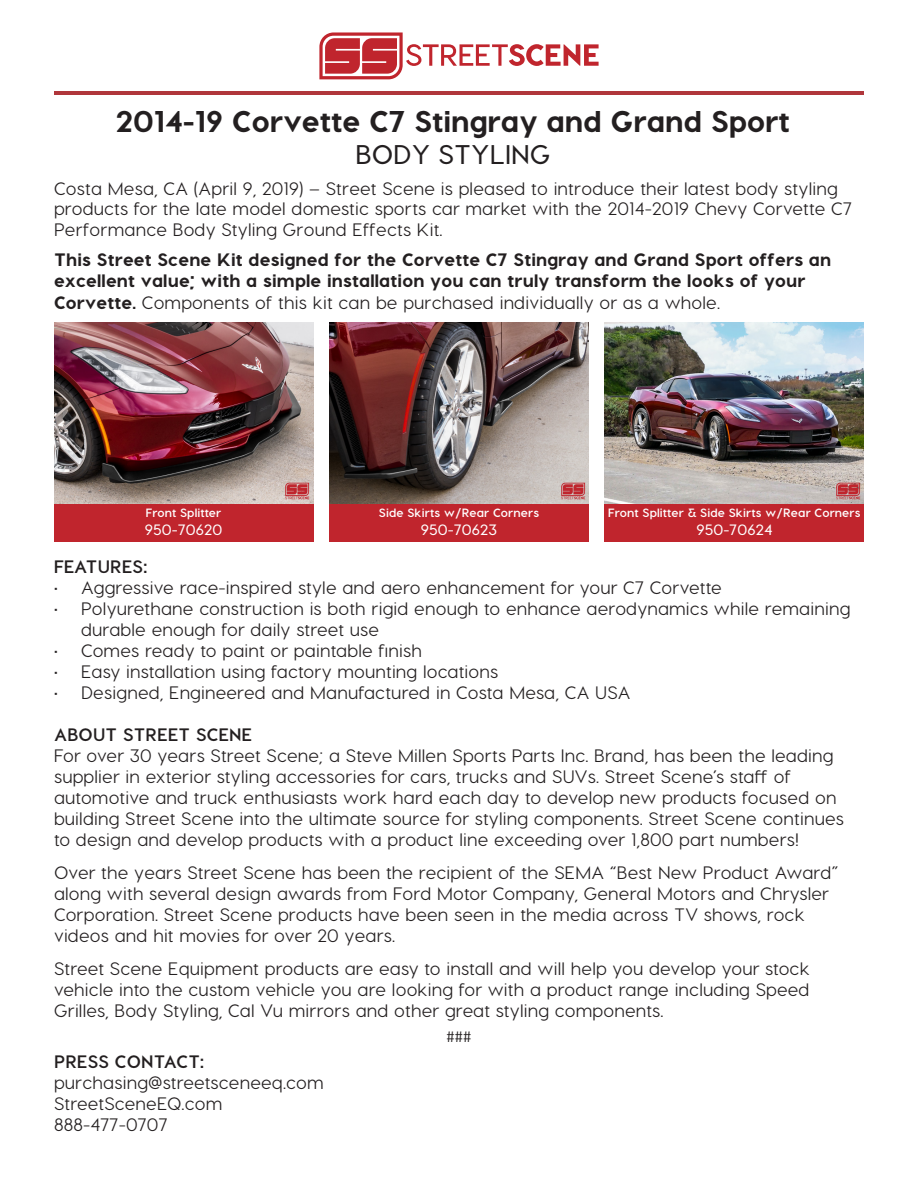
<style>
.page{position:relative;width:918px;height:1188px;background:#fff}
.page>*{position:absolute;margin:0;border:0;box-sizing:border-box;transform-origin:0 0}
.t1{font:800 30px "Visby CF";color:#231f20}
.t2{font:600 27px "Visby CF";color:#231f20}
.t3{font:500 18px/21px "Visby CF";letter-spacing:.01em;color:#231f20}
.t4{font:800 18px/21.5px "Visby CF";letter-spacing:.01em;color:#231f20}
.t5{font:700 18px "Visby CF";letter-spacing:.01em;color:#231f20}
.t6{font:600 15px "Visby CF";letter-spacing:.01em;color:#fff}
.t7{font:500 15px "Visby CF";color:#231f20}
.t8{font:700 12px "Visby CF";letter-spacing:.01em;color:#fff}
.s1{font-weight:700}
.s2{font-weight:500}
</style>
<div class="page">
<div style="left:605px;top:504px;width:259px;height:37px;background:#c0252d"></div>
<div style="left:54px;top:504px;width:259px;height:37px;background:#c0252d"></div>
<div style="left:329px;top:504px;width:260px;height:37px;background:#c0252d"></div>
<svg style="left:319px;top:32px;width:280px;height:47px"></svg>
<hr style="left:54px;top:91px;width:810px;height:4px;background:#b0363b">
<img style="left:54px;top:323px;width:259px;height:181px">
<img style="left:329px;top:323px;width:260px;height:181px">
<img style="left:605px;top:323px;width:259px;height:181px">
<p class="t1" style="left:116px;top:102px;width:676px">2014-19 Corvette C7 Stingray and Grand Sport</p>
<p class="t2" style="left:355px;top:137px;width:196px">BODY STYLING</p>
<p class="t3" style="left:54px;top:178px;width:799px;line-height:20.5px">Costa Mesa, CA (April 9, 2019) – Street Scene is pleased to introduce their latest body styling products for the late model domestic sports car market with the 2014-2019 Chevy Corvette C7<br>Performance Body Styling Ground Effects Kit.</p>
<p class="t4" style="left:54px;top:249px;width:779px">This Street Scene Kit designed for the Corvette C7 Stingray and Grand Sport offers an excellent value; with a simple installation you can truly transform the looks of your<br>Corvette<span class="s1">.</span> <span class="s2">Components of this kit can be purchased individually or as a whole.</span></p>
<p class="t8" style="left:146px;top:505px;width:77px">Front Splitter</p>
<p class="t6" style="left:145px;top:520px;width:79px">950-70620</p>
<p class="t8" style="left:379px;top:505px;width:162px">Side Skirts w/Rear Corners</p>
<p class="t6" style="left:421px;top:520px;width:78px">950-70623</p>
<p class="t8" style="left:608px;top:505px;width:254px">Front Splitter &amp; Side Skirts w/Rear Corners</p>
<p class="t6" style="left:696px;top:520px;width:78px">950-70624</p>
<p class="t5" style="left:54px;top:555px;width:95px">FEATURES:</p>
<p class="t3" style="left:54px;top:577px;width:669px">• Aggressive race-inspired style and aero enhancement for your C7 Corvette</p>
<p class="t3" style="left:81px;top:598px;width:771px;text-indent:-27px">• Polyurethane construction is both rigid enough to enhance aerodynamics while remaining durable enough for daily street use</p>
<p class="t3" style="left:54px;top:640px;width:370px">• Comes ready to paint or paintable finish</p>
<p class="t3" style="left:54px;top:661px;width:446px">• Easy installation using factory mounting locations</p>
<p class="t3" style="left:54px;top:682px;width:578px">• Designed, Engineered and Manufactured in Costa Mesa, CA USA</p>
<p class="t5" style="left:54px;top:723px;width:200px">ABOUT STREET SCENE</p>
<p class="t3" style="left:54px;top:745px;width:792px">For over 30 years Street Scene; a Steve Millen Sports Parts Inc. Brand, has been the leading supplier in exterior styling accessories for cars, trucks and SUVs. Street Scene’s staff of automotive and truck enthusiasts work hard each day to develop new products focused on building Street Scene into the ultimate source for styling components. Street Scene continues to design and develop products with a product line exceeding over 1,800 part numbers!</p>
<p class="t3" style="left:54px;top:862px;width:786px">Over the years Street Scene has been the recipient of the SEMA “Best New Product Award” along with several design awards from Ford Motor Company, General Motors and Chrysler Corporation. Street Scene products have been seen in the media across TV shows, rock videos and hit movies for over 20 years.</p>
<p class="t3" style="left:54px;top:958px;width:757px;text-align:justify">Street Scene Equipment products are easy to install and will help you develop your stock vehicle into the custom vehicle you are looking for with a product range including Speed Grilles, Body Styling, Cal Vu mirrors and other great styling components.</p>
<p class="t7" style="left:446px;top:1028px;width:27px">###</p>
<p class="t5" style="left:54px;top:1050px;width:152px">PRESS CONTACT:</p>
<p class="t3" style="left:54px;top:1072px;width:271px">purchasing@streetsceneeq.com</p>
<p class="t3" style="left:54px;top:1093px;width:170px">StreetSceneEQ.com</p>
<p class="t3" style="left:54px;top:1114px;width:115px">888-477-0707</p>
</div>
